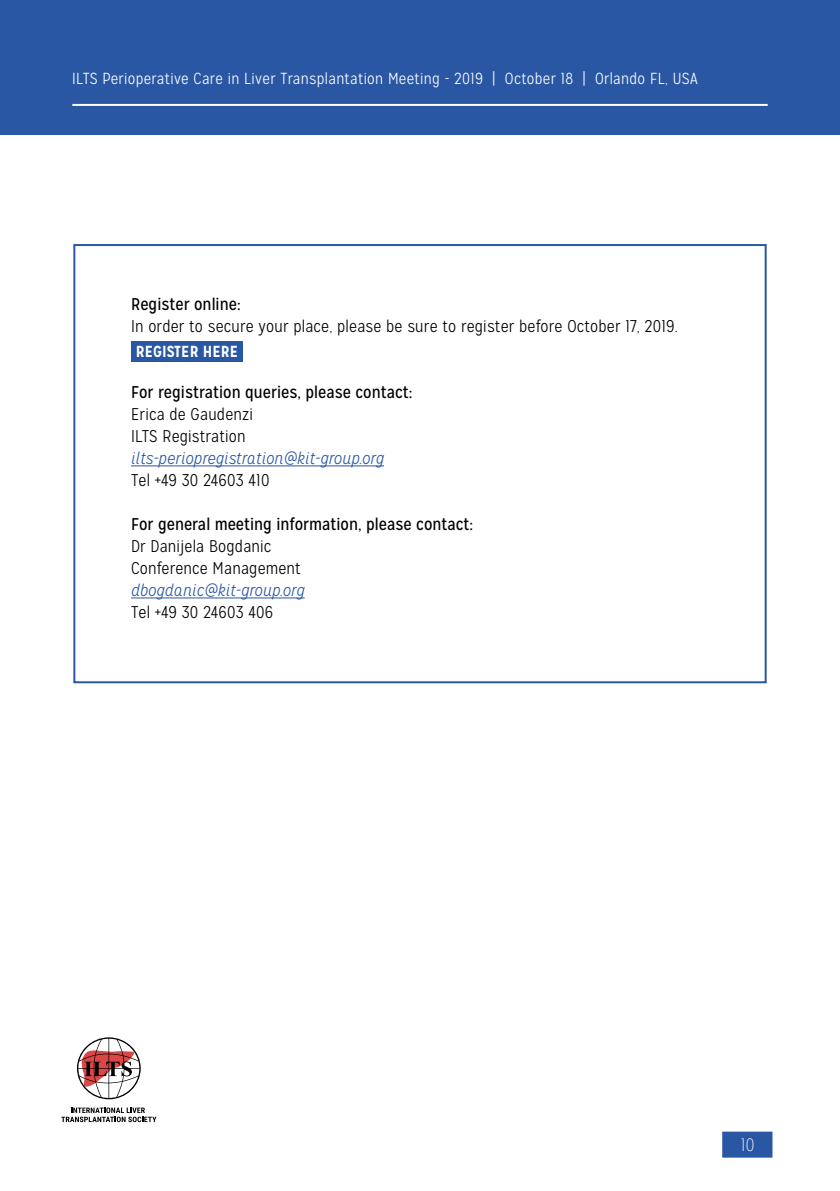
<style>
.page{position:relative;width:840px;height:1191px;background:#fff}
.page>*{position:absolute;margin:0;border:0;box-sizing:border-box;transform-origin:0 0}
.t1{font:100 18px "Mission Gothic";color:#fff}
.t2{font:300 17px/22px "Mission Gothic";letter-spacing:.01em;color:#000}
.t3{font:17px "Mission Gothic";color:#000}
.t4{font:italic 300 17px "Mission Gothic";letter-spacing:.01em;color:#2a57a4}
.t5{font:300 16px "Mission Gothic";letter-spacing:.02em;color:#fff}
.t6{font:700 16px "Mission Gothic";color:#fff}
</style>
<div class="page">
<div style="left:0;top:0;width:839px;height:134px;background:#2a57a4"></div>
<div style="left:721px;top:1131px;width:51px;height:26px;background:#2a57a4"></div>
<hr style="left:72px;top:104px;width:695px;height:2px;background:#fff">
<svg style="left:77px;top:1037px;width:64px;height:62px"></svg>
<svg style="left:61px;top:1107px;width:95px;height:15px"></svg>
<hr style="left:131px;top:465px;width:253px;height:1px;background:#2a57a4">
<hr style="left:131px;top:597px;width:173px;height:1px;background:#2a57a4">
<div style="left:73px;top:244px;width:693px;height:439px;border:2px solid #2a57a4"></div>
<div style="left:131px;top:341px;width:112px;height:21px;background:#2a57a4"></div>
<p class="t5" style="left:72px;top:69px;width:626px">ILTS Perioperative Care in Liver Transplantation Meeting - 2019 | October 18 | Orlando FL, USA</p>
<p class="t3" style="left:131px;top:294px;width:111px">Register online:</p>
<p class="t2" style="left:131px;top:315px;width:548px">In order to secure your place, please be sure to register before October 17, 2019.</p>
<p class="t6" style="left:136px;top:342px;width:104px">REGISTER HERE</p>
<p class="t3" style="left:131px;top:382px;width:283px">For registration queries, please contact:</p>
<p class="t2" style="left:131px;top:403px;width:123px">Erica de Gaudenzi<br>ILTS Registration</p>
<p class="t4" style="left:131px;top:448px;width:254px">ilts-periopregistration@kit-group.org</p>
<p class="t2" style="left:131px;top:469px;width:140px">Tel +49 30 24603 410</p>
<p class="t3" style="left:131px;top:514px;width:343px">For general meeting information, please contact:</p>
<p class="t2" style="left:131px;top:535px;width:171px">Dr Danijela Bogdanic<br>Conference Management</p>
<p class="t4" style="left:131px;top:580px;width:175px">dbogdanic@kit-group.org</p>
<p class="t2" style="left:131px;top:601px;width:144px">Tel +49 30 24603 406</p>
<p class="t1" style="left:740px;top:1134px;width:15px">10</p>
</div>
